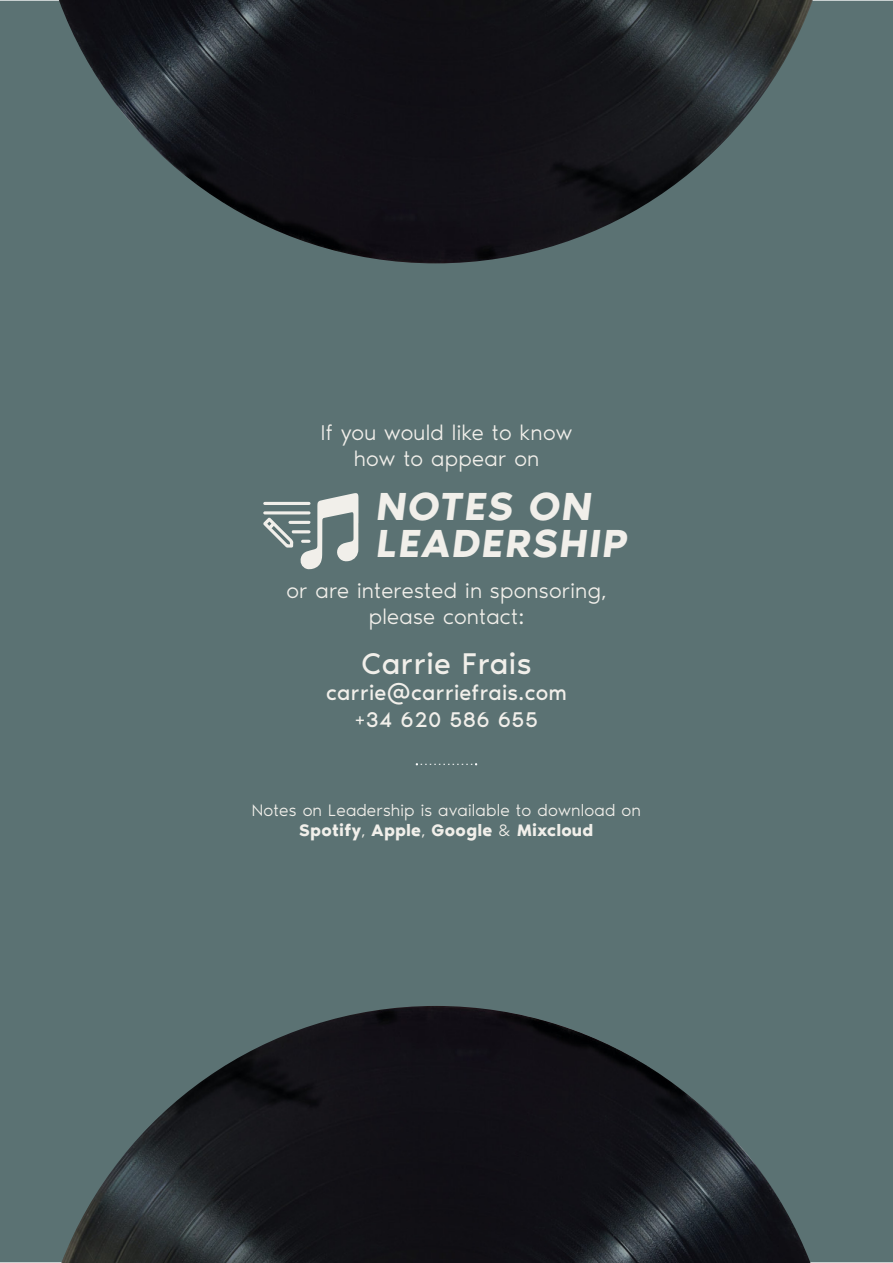
<style>
.page{position:relative;width:893px;height:1263px;background:#fff}
.page>*{position:absolute;margin:0;border:0;box-sizing:border-box;transform-origin:0 0}
.t1{font:italic 600 40.2px/37.5px "Noir Pro";letter-spacing:.04em;color:#f1efea}
.t2{font:30.9px "Noir Pro";letter-spacing:.01em;color:#f1efea}
.t3{font:300 21.9px/26.4px "Noir Pro";letter-spacing:.01em;color:#f1efea;text-align:center}
.t4{font:21.9px/26.4px "Noir Pro";letter-spacing:.01em;color:#f1efea;text-align:center}
.t5{font:300 17.1px/20.5px "Noir Pro";letter-spacing:.01em;color:#f1efea;text-align:center}
.s1{font-weight:600}
</style>
<div class="page">
<div style="left:0;top:1px;width:893px;height:1261px;background:#5b7273"></div>
<img style="left:61px;top:1006px;width:749px;height:257px">
<img style="left:59px;top:0;width:754px;height:263px">
<svg style="left:263px;top:493px;width:95px;height:76px;background:#8c9b9a"></svg>
<svg style="left:416px;top:763px;width:61px;height:2px"></svg>
<p class="t3" style="left:321px;top:418px;width:253px">If you would like to know how to appear on</p>
<h1 class="t1" style="left:377px;top:484px;width:253px">NOTES ON<br>LEADERSHIP</h1>
<p class="t3" style="left:286px;top:576px;width:322px">or are interested in sponsoring, please contact:</p>
<h2 class="t2" style="left:361px;top:640px;width:172px">Carrie Frais</h2>
<p class="t4" style="left:326px;top:678px;width:242px">carrie@carriefrais.com +34 620 586 655</p>
<p class="t5" style="left:252px;top:799px;width:391px">Notes on Leadership is available to download on<br><span class="s1">Spotify</span>, <span class="s1">Apple</span>, <span class="s1">Google</span> &amp; <span class="s1">Mixcloud</span></p>
</div>
